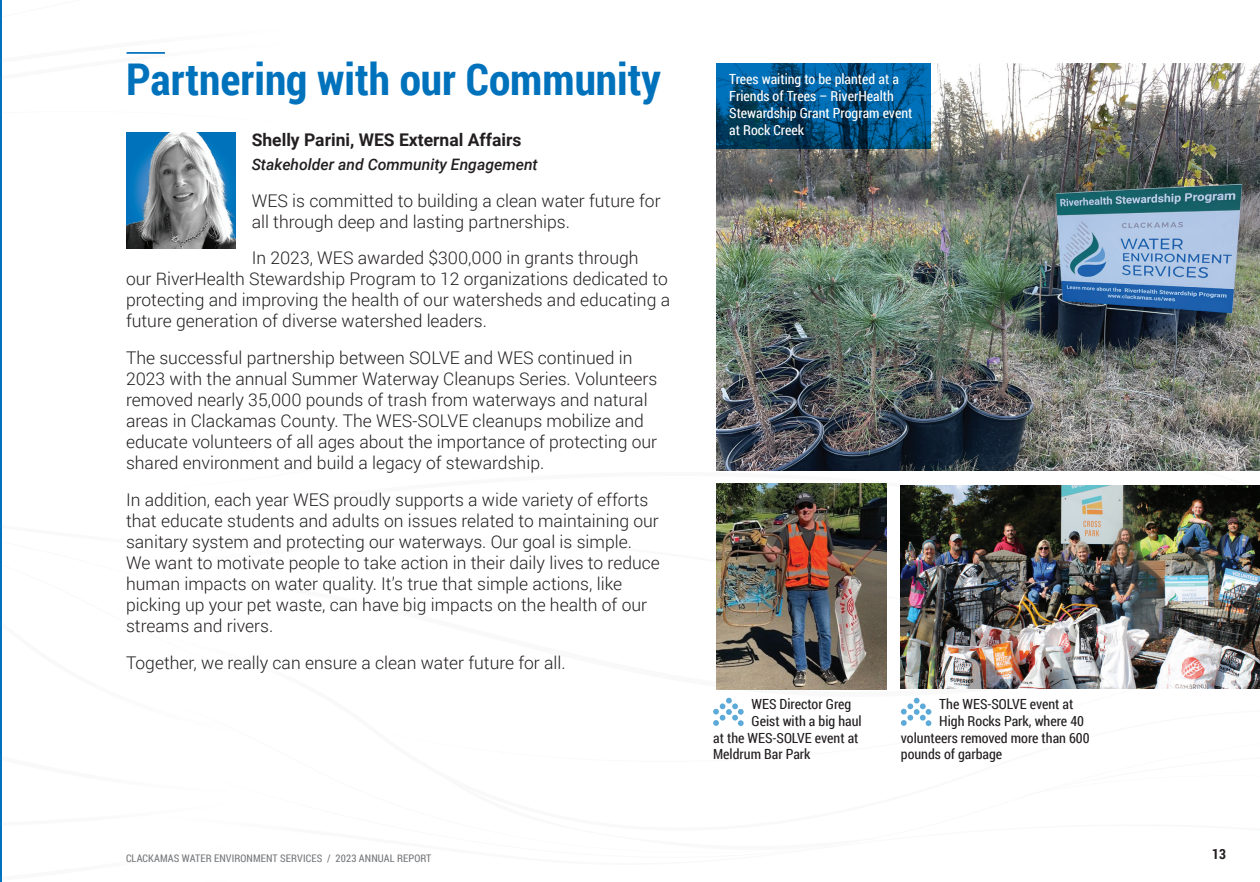
<style>
.page{position:relative;width:1260px;height:882px;background:#fff}
.page>*{position:absolute;margin:0;border:0;box-sizing:border-box;transform-origin:0 0}
.t1{font:700 43.75px "Roboto Condensed";color:#0072bc}
.t2{font:300 17.5px/21px "Roboto";color:#231f20}
.t3{font:700 17.5px "Roboto";color:#231f20}
.t4{font:italic 500 15.75px "Roboto";color:#231f20}
.t5{font:14px "Roboto Condensed";color:#231f20}
.t6{font:14px/16.8px "Roboto Condensed";color:#fff}
.t7{font:700 14px "Roboto Condensed";color:#231f20}
.t8{font:10.5px "Roboto Condensed";letter-spacing:.01em;color:#76787b}
</style>
<div class="page">
<hr style="left:0;top:0;width:1px;height:882px;background:#0072bc">
<img style="left:716px;top:598px;width:171px;height:91px">
<img style="left:901px;top:598px;width:359px;height:91px">
<img style="left:716px;top:63px;width:544px;height:369px">
<img style="left:126px;top:142px;width:110px;height:106px">
<svg style="left:716px;top:63px;width:215px;height:86px;background:#005184"></svg>
<svg style="left:713px;top:698px;width:31px;height:28px"></svg>
<svg style="left:901px;top:698px;width:30px;height:28px"></svg>
<img style="left:1px;top:432px;width:1259px;height:166px">
<svg style="left:1px;top:515px;width:262px;height:183px"></svg>
<svg style="left:1px;top:0;width:235px;height:142px"></svg>
<hr style="left:127px;top:52px;width:38px;height:2px;background:#0072bc">
<h1 class="t1" style="left:126px;top:48px;width:537px">Partnering with our Community</h1>
<p class="t3" style="left:252px;top:127px;width:271px">Shelly Parini, WES External Affairs</p>
<p class="t4" style="left:252px;top:153px;width:288px">Stakeholder and Community Engagement</p>
<p class="t2" style="left:252px;top:189px;width:410px">WES is committed to building a clean water future for all through deep and lasting partnerships.</p>
<p class="t2" style="left:126px;top:247px;width:546px;text-indent:126px">In 2023, WES awarded $300,000 in grants through<br>our RiverHealth Stewardship Program to 12 organizations dedicated to protecting and improving the health of our watersheds and educating a future generation of diverse watershed leaders.</p>
<p class="t2" style="left:126px;top:347px;width:533px">The successful partnership between SOLVE and WES continued in 2023 with the annual Summer Waterway Cleanups Series. Volunteers removed nearly 35,000 pounds of trash from waterways and natural areas in Clackamas County. The WES-SOLVE cleanups mobilize and educate volunteers of all ages about the importance of protecting our shared environment and build a legacy of stewardship.</p>
<p class="t2" style="left:126px;top:489px;width:535px">In addition, each year WES proudly supports a wide variety of efforts that educate students and adults on issues related to maintaining our sanitary system and protecting our waterways. Our goal is simple.<br>We want to motivate people to take action in their daily lives to reduce human impacts on water quality. It’s true that simple actions, like picking up your pet waste, can have big impacts on the health of our streams and rivers.</p>
<p class="t2" style="left:126px;top:651px;width:441px">Together, we really can ensure a clean water future for all.</p>
<p class="t6" style="left:729px;top:70px;width:185px">Trees waiting to be planted at a<br>Friends of Trees – RiverHealth<br>Stewardship Grant Program event at Rock Creek</p>
<p class="t5" style="left:752px;top:694px;width:101px">WES Director Greg</p>
<p class="t5" style="left:752px;top:711px;width:112px">Geist with a big haul</p>
<p class="t5" style="left:713px;top:728px;width:147px">at the WES-SOLVE event at</p>
<p class="t5" style="left:713px;top:745px;width:99px">Meldrum Bar Park</p>
<p class="t5" style="left:939px;top:694px;width:136px">The WES-SOLVE event at</p>
<p class="t5" style="left:939px;top:711px;width:146px">High Rocks Park, where 40</p>
<p class="t5" style="left:901px;top:728px;width:190px">volunteers removed more than 600</p>
<p class="t5" style="left:901px;top:745px;width:103px">pounds of garbage</p>
<p class="t8" style="left:126px;top:851px;width:307px">CLACKAMAS WATER ENVIRONMENT SERVICES / 2023 ANNUAL REPORT</p>
<p class="t7" style="left:1212px;top:844px;width:15px">13</p>
</div>
